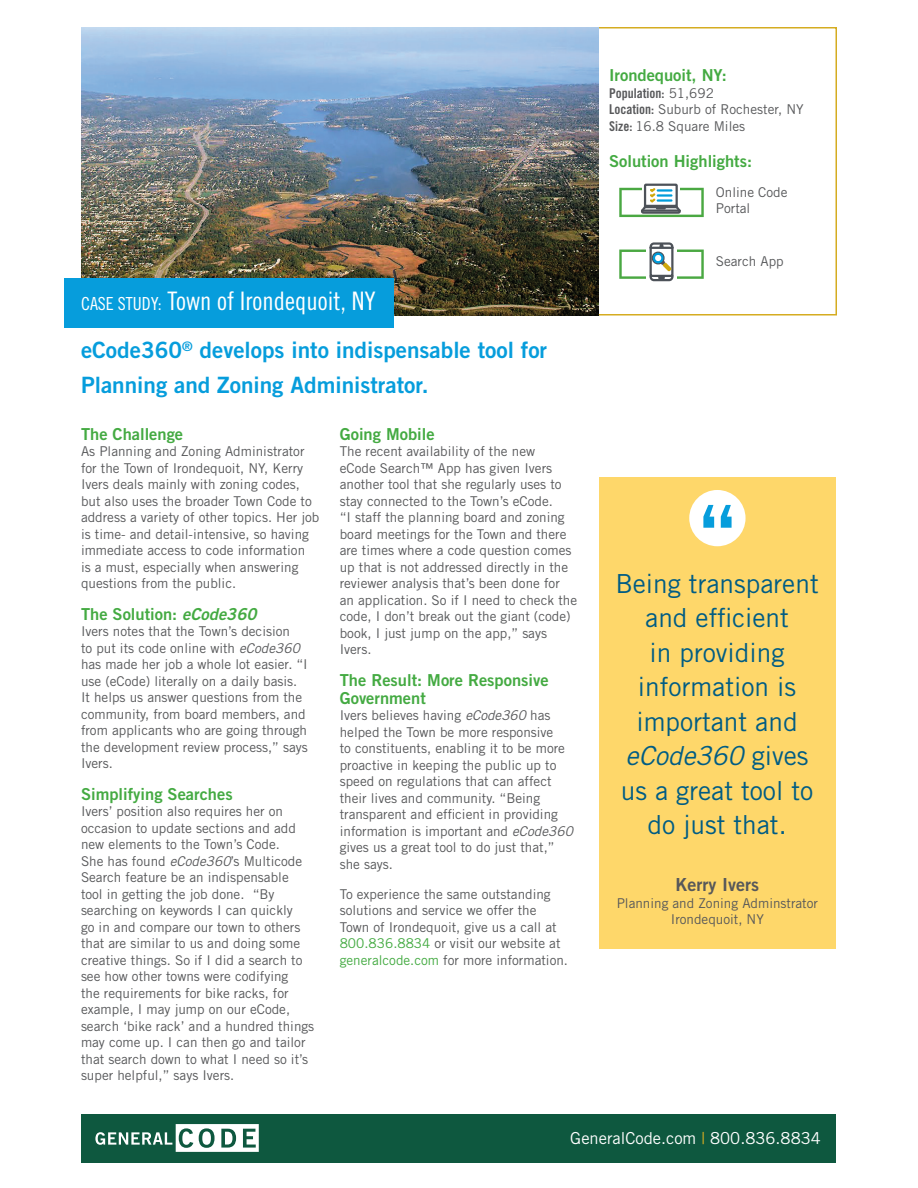
<style>
.page{position:relative;width:918px;height:1188px;background:#fff}
.page>*{position:absolute;margin:0;border:0;box-sizing:border-box;transform-origin:0 0}
.Subhead{font:78px "Trade Gothic LT Pro Bd 2";color:#069ddc}
.Body{font:26.25px/34.5px "Trade Gothic LT Std";color:#005c84;text-align:center}
.t1{font:25.5px "Trade Gothic LT Pro Cn 18";color:#fff}
.t2{font:22.5px/34.5px "Trade Gothic LT Pro Bd 2";color:#069ddc}
.Subhead-2{font:18px "Trade Gothic LT Pro Bd 2";color:#57585a}
.Subhead-3{font:16.5px/18px "Trade Gothic LT Pro Bd 2";color:#44aa42}
.Subhead-4{font:16.5px "Trade Gothic LT Std";color:#fff}
.Body-2{font:13.5px/16.5px "Trade Gothic LT Std";color:#57585a}
.s1{font-family:"Trade Gothic LT Pro Bd Cn 20"}
.s2{font-size:18px}
.s3{font-family:"Trade Gothic LT Pro Bd 2 Obl"}
.s4{font-family:"Trade Gothic LT Pro";font-style:italic}
.s5{color:#44aa42}
.s6{font-family:"Trade Gothic LT Pro Cn 18";color:#d5ac21}
</style>
<div class="page">
<div style="left:82px;top:1114px;width:754px;height:48px;background:#0e583f"></div>
<div style="left:517px;top:27px;width:320px;height:289px;border:2px solid #d5ac21"></div>
<img style="left:81px;top:27px;width:517px;height:289px">
<div style="left:64px;top:278px;width:330px;height:50px;background:#069ddc"></div>
<svg style="left:95px;top:1124px;width:164px;height:28px"></svg>
<svg style="left:619px;top:183px;width:85px;height:34px"></svg>
<svg style="left:619px;top:242px;width:85px;height:40px"></svg>
<div style="left:599px;top:477px;width:237px;height:472px;background:#fed76a"></div>
<div style="left:689px;top:490px;width:57px;height:56px;background:#fff;border-radius:50%"></div>
<p class="Subhead-3" style="left:609px;top:66px;width:119px">Irondequoit, NY:</p>
<p class="Body-2" style="left:609px;top:84px;width:196px"><span class="s1">Population:</span> 51,692<br><span class="s1">Location:</span> Suburb of Rochester, NY<br><span class="s1">Size:</span> 16.8 Square Miles</p>
<p class="Subhead-3" style="left:609px;top:151px;width:145px">Solution Highlights:</p>
<p class="Body-2" style="left:716px;top:183px;width:73px">Online Code<br>Portal</p>
<p class="t1" style="left:81px;top:286px;width:296px"><span class="s2">CASE STUDY:</span> Town of Irondequoit, NY</p>
<p class="t2" style="left:81px;top:332px;width:468px">eCode360<sup>®</sup> develops into indispensable tool for<br>Planning and Zoning Administrator.</p>
<p class="Subhead-3" style="left:81px;top:424px;width:104px">The Challenge</p>
<p class="Body-2" style="left:81px;top:443px;width:240px">As Planning and Zoning Administrator for the Town of Irondequoit, NY, Kerry Ivers deals mainly with zoning codes, but also uses the broader Town Code to address a variety of other topics. Her job is time- and detail-intensive, so having immediate access to code information<br>is a must, especially when answering questions from the public.</p>
<p class="Subhead-3" style="left:81px;top:604px;width:177px">The Solution: <span class="s3">eCode360</span></p>
<p class="Body-2" style="left:81px;top:623px;width:228px">Ivers notes that the Town’s decision<br>to put its code online with <span class="s4">eCode360 </span>has made her job a whole lot easier. “I use (eCode) literally on a daily basis.<br>It helps us answer questions from the community, from board members, and from applicants who are going through the development review process,” says Ivers.</p>
<p class="Subhead-3" style="left:81px;top:784px;width:153px">Simplifying Searches</p>
<p class="Body-2" style="left:81px;top:803px;width:235px">Ivers’ position also requires her on occasion to update sections and add new elements to the Town’s Code.<br>She has found <span class="s4">eCode360</span>’s Multicode Search feature be an indispensable<br>tool in getting the job done. “By searching on keywords I can quickly<br>go in and compare our town to others that are similar to us and doing some creative things. So if I did a search to see how other towns were codifying<br>the requirements for bike racks, for example, I may jump on our eCode, search ‘bike rack’ and a hundred things may come up. I can then go and tailor that search down to what I need so it’s super helpful,” says Ivers.</p>
<p class="Subhead-3" style="left:340px;top:424px;width:96px">Going Mobile</p>
<p class="Body-2" style="left:340px;top:443px;width:239px">The recent availability of the new<br>eCode Search™ App has given Ivers another tool that she regularly uses to stay connected to the Town’s eCode.<br>“I staff the planning board and zoning board meetings for the Town and there are times where a code question comes up that is not addressed directly in the reviewer analysis that’s been done for an application. So if I need to check the code, I don’t break out the giant (code) book, I just jump on the app,” says Ivers.</p>
<p class="Subhead-3" style="left:340px;top:670px;width:210px">The Result: More Responsive<br>Government</p>
<p class="Body-2" style="left:340px;top:707px;width:235px">Ivers believes having <span class="s4">eCode360</span> has helped the Town be more responsive<br>to constituents, enabling it to be more proactive in keeping the public up to speed on regulations that can affect their lives and community. “Being transparent and efficient in providing information is important and <span class="s4">eCode360 </span>gives us a great tool to do just that,” she says.</p>
<p class="Body-2" style="left:340px;top:885px;width:230px">To experience the same outstanding solutions and service we offer the Town of Irondequoit, give us a call at <span class="s5">800.836.8834</span> or visit our website at <span class="s5">generalcode.com</span> for more information.</p>
<p class="Body-2" style="left:716px;top:253px;width:69px">Search App</p>
<p class="Subhead" style="left:700px;top:486px;width:36px">“</p>
<p class="Body" style="left:615px;top:566px;width:205px">Being transparent and efficient<br>in providing information is important and <span class="s4">eCode360</span> gives us a great tool to do just that.</p>
<p class="Subhead-2" style="left:676px;top:873px;width:85px">Kerry Ivers</p>
<p class="Body-2" style="left:617px;top:894px;width:203px;text-align:center">Planning and Zoning Adminstrator<br>Irondequoit, NY</p>
<p class="Subhead-4" style="left:570px;top:1128px;width:252px">GeneralCode.com <span class="s6">|</span> 800.836.8834</p>
</div>
